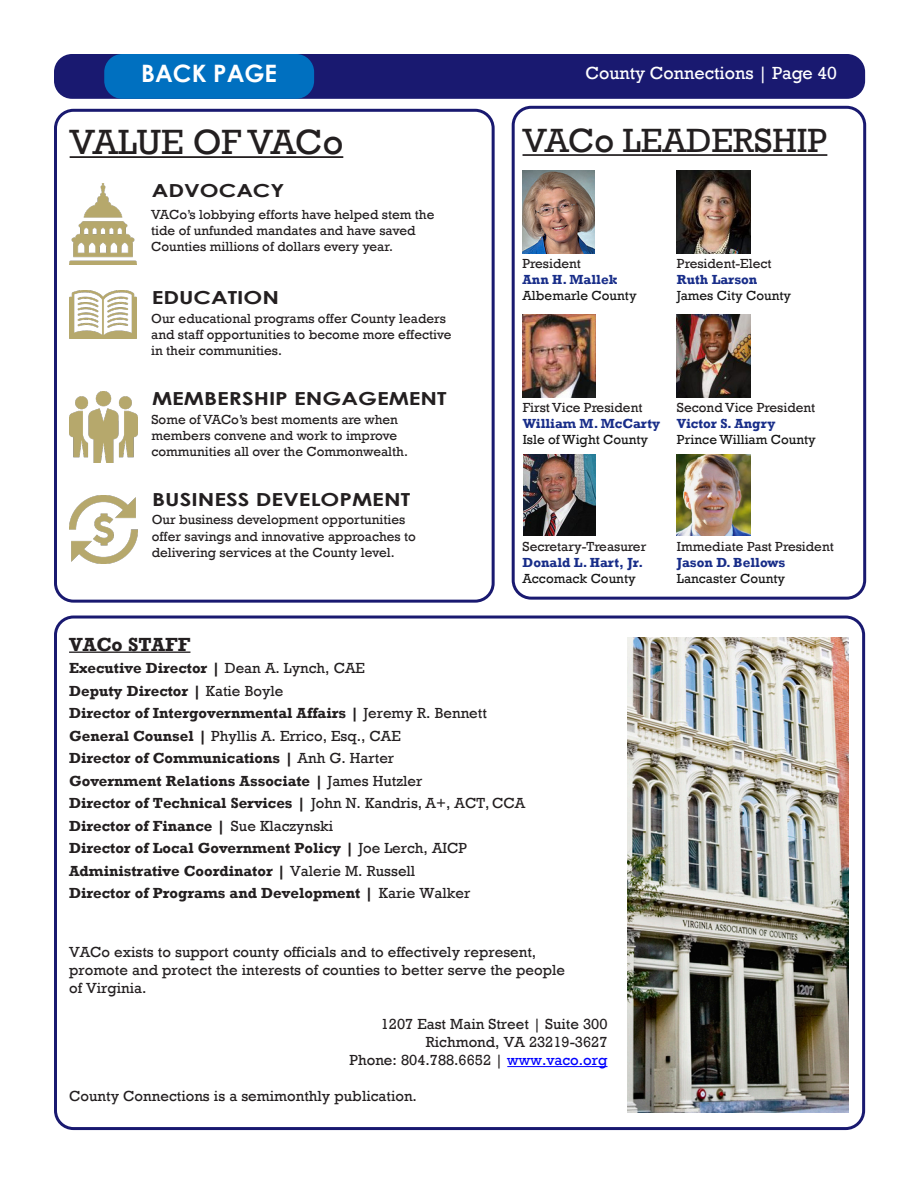
<style>
.page{position:relative;width:918px;height:1188px;background:#fff}
.page>*{position:absolute;margin:0;border:0;box-sizing:border-box;transform-origin:0 0}
.t1{font:36px "Rockwell";color:#231f20}
.t2{font:34.5px "Rockwell";color:#231f20}
.t3{font:700 24px "Century Gothic";color:#fff}
.t4{font:700 19.5px "Rockwell";color:#231f20}
.t5{font:700 18px "Century Gothic";color:#231f20;scale:1.25 1}
.t6{font:18px "Rockwell";color:#fff}
.t7{font:700 15px "Rockwell";color:#231f20}
.t8{font:15px/18px "Rockwell";color:#231f20}
.t9{font:13.5px/16.2px "Rockwell";color:#231f20}
.t10{font:13.5px "Rockwell";color:#161616}
.t11{font:700 13.5px "Rockwell";color:#182d89}
.s1{font-weight:400}
.s2{font-weight:700}
.s3{color:#00f}
</style>
<div class="page">
<hr style="left:70px;top:156px;width:273px;height:2px;background:#231f20">
<img style="left:70px;top:183px;width:67px;height:82px">
<img style="left:69px;top:291px;width:67px;height:47px">
<img style="left:70px;top:496px;width:68px;height:68px">
<img style="left:69px;top:391px;width:68px;height:71px">
<div style="left:54px;top:109px;width:441px;height:494px;border:3px solid #191970;border-radius:18px"></div>
<hr style="left:69px;top:652px;width:121px;height:1px;background:#231f20">
<div style="left:54px;top:616px;width:811px;height:514px;border:3px solid #191970;border-radius:18px"></div>
<hr style="left:507px;top:1066px;width:101px;height:1px;background:#00f">
<img style="left:627px;top:637px;width:222px;height:475px">
<div style="left:54px;top:54px;width:811px;height:45px;background:#191970;border-radius:18px"></div>
<div style="left:104px;top:54px;width:210px;height:45px;background:#0070c0;border-radius:18px"></div>
<hr style="left:523px;top:154px;width:304px;height:2px;background:#231f20">
<img style="left:523px;top:454px;width:72px;height:82px">
<div style="left:512px;top:106px;width:354px;height:494px;border:3px solid #191970;border-radius:18px"></div>
<img style="left:677px;top:314px;width:73px;height:83px">
<img style="left:677px;top:454px;width:73px;height:82px">
<img style="left:523px;top:170px;width:71px;height:83px">
<img style="left:677px;top:170px;width:73px;height:83px">
<img style="left:523px;top:314px;width:73px;height:83px">
<p class="t3" style="left:141px;top:55px;width:137px">BACK PAGE</p>
<p class="t6" style="left:585px;top:62px;width:253px">County Connections | Page 40</p>
<p class="t1" style="left:70px;top:121px;width:275px">VALUE OF VACo</p>
<p class="t5" style="left:152px;top:177px;width:108px">ADVOCACY</p>
<p class="t9" style="left:151px;top:206px;width:285px">VACo’s lobbying efforts have helped stem the tide of unfunded mandates and have saved<br>Counties millions of dollars every year.</p>
<p class="t5" style="left:152px;top:284px;width:103px">EDUCATION</p>
<p class="t9" style="left:151px;top:310px;width:302px">Our educational programs offer County leaders and staff opportunities to become more effective in their communities.</p>
<p class="t5" style="left:152px;top:385px;width:237px">MEMBERSHIP ENGAGEMENT</p>
<p class="t9" style="left:151px;top:411px;width:258px">Some of VACo’s best moments are when members convene and work to improve communities all over the Commonwealth.</p>
<p class="t5" style="left:152px;top:486px;width:208px">BUSINESS DEVELOPMENT</p>
<p class="t9" style="left:152px;top:512px;width:266px">Our business development opportunities offer savings and innovative approaches to delivering services at the County level.</p>
<p class="t2" style="left:523px;top:121px;width:306px">VACo LEADERSHIP</p>
<p class="t9" style="left:523px;top:256px;width:60px">President</p>
<p class="t11" style="left:523px;top:271px;width:97px">Ann H. Mallek</p>
<p class="t10" style="left:523px;top:288px;width:116px">Albemarle County</p>
<p class="t9" style="left:677px;top:256px;width:96px">President-Elect</p>
<p class="t11" style="left:677px;top:271px;width:82px">Ruth Larson</p>
<p class="t10" style="left:677px;top:288px;width:116px">James City County</p>
<p class="t9" style="left:523px;top:399px;width:121px">First Vice President</p>
<p class="t11" style="left:523px;top:415px;width:139px">William M. McCarty</p>
<p class="t10" style="left:523px;top:432px;width:127px">Isle of Wight County</p>
<p class="t9" style="left:677px;top:399px;width:140px">Second Vice President</p>
<p class="t11" style="left:677px;top:415px;width:100px">Victor S. Angry</p>
<p class="t10" style="left:677px;top:432px;width:140px">Prince William County</p>
<p class="t9" style="left:523px;top:539px;width:125px">Secretary-Treasurer</p>
<p class="t11" style="left:523px;top:555px;width:122px">Donald L. Hart, Jr.</p>
<p class="t10" style="left:523px;top:571px;width:115px">Accomack County</p>
<p class="t9" style="left:677px;top:539px;width:158px">Immediate Past President</p>
<p class="t11" style="left:677px;top:554px;width:110px">Jason D. Bellows</p>
<p class="t10" style="left:677px;top:571px;width:110px">Lancaster County</p>
<p class="t4" style="left:69px;top:632px;width:123px">VACo STAFF</p>
<p class="t7" style="left:69px;top:659px;width:297px">Executive Director | <span class="s1">Dean A. Lynch, CAE</span></p>
<p class="t7" style="left:69px;top:682px;width:216px">Deputy Director | <span class="s1">Katie Boyle</span></p>
<p class="t7" style="left:69px;top:704px;width:419px">Director of Intergovernmental Affairs | <span class="s1">Jeremy R. Bennett</span></p>
<p class="t8" style="left:69px;top:727px;width:333px"><span class="s2">General Counsel |</span> Phyllis A. Errico, Esq., CAE</p>
<p class="t7" style="left:69px;top:749px;width:327px">Director of Communications | <span class="s1">Anh G. Harter</span></p>
<p class="t7" style="left:69px;top:772px;width:355px">Government Relations Associate | <span class="s1">James Hutzler</span></p>
<p class="t7" style="left:69px;top:794px;width:458px">Director of Technical Services | <span class="s1">John N. Kandris, A+, ACT, CCA</span></p>
<p class="t7" style="left:69px;top:817px;width:266px">Director of Finance | <span class="s1">Sue Klaczynski</span></p>
<p class="t7" style="left:69px;top:839px;width:400px">Director of Local Government Policy | <span class="s1">Joe Lerch, AICP</span></p>
<p class="t7" style="left:69px;top:862px;width:348px">Administrative Coordinator | <span class="s1">Valerie M. Russell</span></p>
<p class="t7" style="left:69px;top:884px;width:403px">Director of Programs and Development | <span class="s1">Karie Walker</span></p>
<p class="t8" style="left:69px;top:944px;width:498px">VACo exists to support county officials and to effectively represent, promote and protect the interests of counties to better serve the people of Virginia.</p>
<p class="t8" style="left:381px;top:1016px;width:228px">1207 East Main Street | Suite 300</p>
<p class="t8" style="left:426px;top:1034px;width:183px">Richmond, VA 23219-3627</p>
<p class="t8" style="left:350px;top:1052px;width:259px">Phone: 804.788.6652 | <span class="s3">www.vaco.org</span></p>
<p class="t8" style="left:69px;top:1088px;width:349px">County Connections is a semimonthly publication.</p>
</div>
